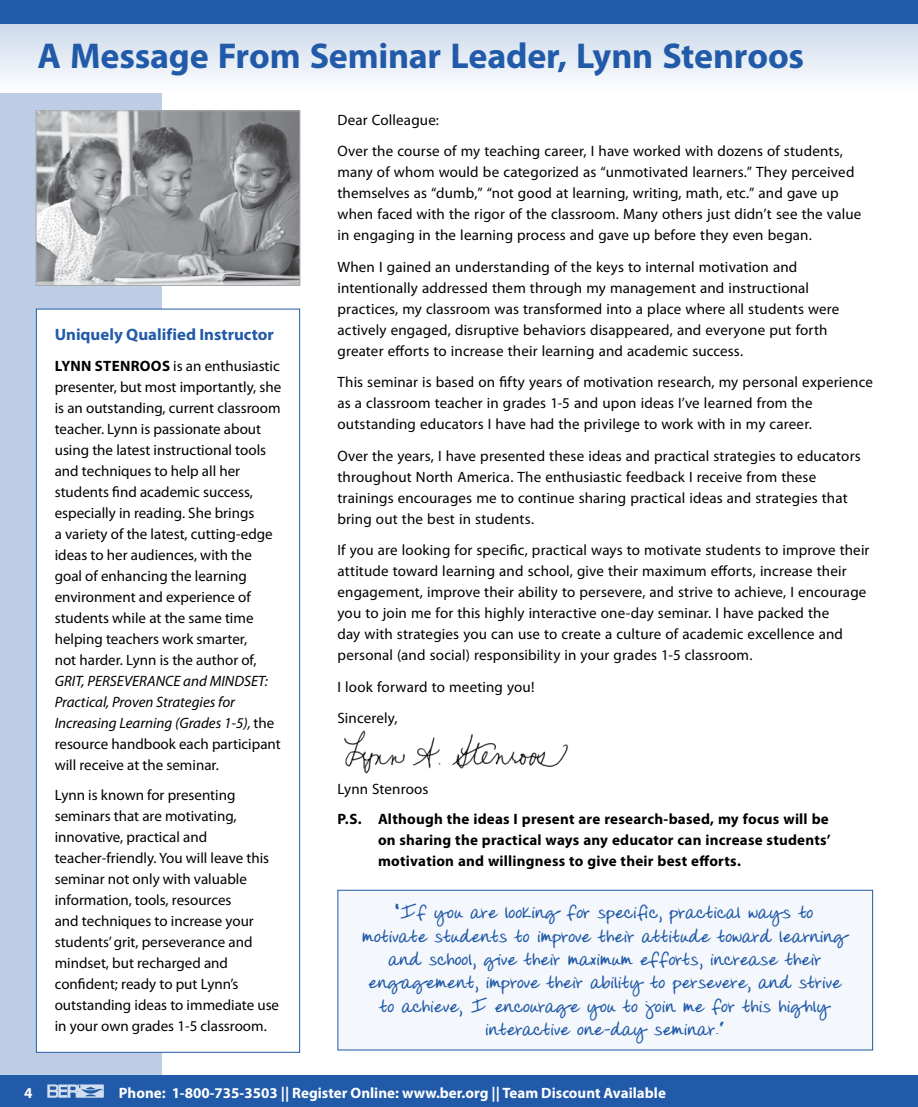
<style>
.page{position:relative;width:918px;height:1107px;background:#fff}
.page>*{position:absolute;margin:0;border:0;box-sizing:border-box;transform-origin:0 0}
.t1{font:700 36px "Myriad Pro";letter-spacing:-.005em;color:#215aa8}
.t2{font:700 19.5px/23.4px "Donnys Hand";letter-spacing:.005em;color:#215aa8;text-align:center}
.t3{font:700 16.5px "Myriad Pro";color:#215aa8}
.t4{font:15px/21px "Myriad Pro";letter-spacing:.005em;color:#000}
.t5{font:700 15px/21px "Myriad Pro";letter-spacing:.015em;color:#000}
.t6{font:italic 15px/21px "Myriad Pro";color:#000}
.t7{font:700 15px "Myriad Pro";color:#fff}
.s1{font-weight:700}
.s2{font-style:normal}
</style>
<div class="page">
<div style="left:0;top:0;width:162px;height:1107px;background:#bccde5"></div>
<div style="left:0;top:1076px;width:918px;height:31px;background:#215aa8"></div>
<svg style="left:47px;top:1084px;width:57px;height:14px"></svg>
<svg style="left:0;top:24px;width:918px;height:68px"></svg>
<div style="left:0;top:0;width:918px;height:24px;background:#215aa8"></div>
<img style="left:344px;top:730px;width:225px;height:44px">
<div style="left:36px;top:309px;width:264px;height:743px;background:#fff"></div>
<div style="left:36px;top:309px;width:264px;height:744px;border:1px solid #215aa8"></div>
<div style="left:338px;top:890px;width:535px;height:160px;background:#f4f7fb"></div>
<div style="left:338px;top:890px;width:535px;height:160px;border:1px solid #215aa8"></div>
<img style="left:38px;top:113px;width:260px;height:171px">
<div style="left:36px;top:111px;width:264px;height:175px;border:1px solid #a7a9ac"></div>
<h1 class="t1" style="left:38px;top:32px;width:768px">A Message From Seminar Leader, Lynn Stenroos</h1>
<p class="t3" style="left:55px;top:324px;width:221px">Uniquely Qualified Instructor</p>
<p class="t4" style="left:55px;top:356px;width:228px"><span class="s1">LYNN STENROOS</span> is an enthusiastic presenter, but most importantly, she is an outstanding, current classroom teacher. Lynn is passionate about using the latest instructional tools and techniques to help all her students find academic success, especially in reading. She brings<br>a variety of the latest, cutting‑edge ideas to her audiences, with the goal of enhancing the learning environment and experience of students while at the same time helping teachers work smarter,<br>not harder. Lynn is the author of,</p>
<p class="t6" style="left:55px;top:671px;width:228px">GRIT, PERSEVERANCE and MINDSET:<br>Practical, Proven Strategies for Increasing Learning (Grades 1-5), <span class="s2">the resource handbook each participant will receive at the seminar.</span></p>
<p class="t4" style="left:55px;top:785px;width:226px">Lynn is known for presenting seminars that are motivating, innovative, practical and teacher‑friendly. You will leave this seminar not only with valuable information, tools, resources<br>and techniques to increase your students’ grit, perseverance and mindset, but recharged and confident; ready to put Lynn’s outstanding ideas to immediate use in your own grades 1-5 classroom.</p>
<p class="t4" style="left:338px;top:104px;width:507px;line-height:31.5px">Dear Colleague:<br>Over the course of my teaching career, I have worked with dozens of students,</p>
<p class="t4" style="left:338px;top:162px;width:525px">many of whom would be categorized as “unmotivated learners.” They perceived themselves as “dumb,” “not good at learning, writing, math, etc.” and gave up when faced with the rigor of the classroom. Many others just didn’t see the value in engaging in the learning process and gave up before they even began.</p>
<p class="t4" style="left:338px;top:256px;width:503px">When I gained an understanding of the keys to internal motivation and intentionally addressed them through my management and instructional practices, my classroom was transformed into a place where all students were actively engaged, disruptive behaviors disappeared, and everyone put forth greater efforts to increase their learning and academic success.</p>
<p class="t4" style="left:338px;top:372px;width:537px">This seminar is based on fifty years of motivation research, my personal experience as a classroom teacher in grades 1-5 and upon ideas I’ve learned from the outstanding educators I have had the privilege to work with in my career.</p>
<p class="t4" style="left:338px;top:445px;width:525px">Over the years, I have presented these ideas and practical strategies to educators throughout North America. The enthusiastic feedback I receive from these trainings encourages me to continue sharing practical ideas and strategies that bring out the best in students.</p>
<p class="t4" style="left:338px;top:540px;width:534px">If you are looking for specific, practical ways to motivate students to improve their attitude toward learning and school, give their maximum efforts, increase their engagement, improve their ability to persevere, and strive to achieve, I encourage you to join me for this highly interactive one-day seminar. I have packed the<br>day with strategies you can use to create a culture of academic excellence and personal (and social) responsibility in your grades 1-5 classroom.</p>
<p class="t4" style="left:338px;top:671px;width:199px;line-height:31.5px">I look forward to meeting you!<br>Sincerely,</p>
<p class="t4" style="left:338px;top:778px;width:92px">Lynn Stenroos</p>
<p class="t5" style="left:378px;top:808px;width:454px;text-indent:-40px">P.S. Although the ideas I present are research-based, my focus will be on sharing the practical ways any educator can increase students’ motivation and willingness to give their best efforts.</p>
<p class="t2" style="left:362px;top:902px;width:486px">“If you are looking for specific, practical ways to motivate students to improve their attitude toward learning and school, give their maximum efforts, increase their engagement, improve their ability to persevere, and strive to achieve, I encourage you to join me for this highly interactive one-day seminar.”</p>
<p class="t7" style="left:24px;top:1083px;width:10px">4</p>
<p class="t7" style="left:119px;top:1083px;width:549px">Phone: 1-800-735-3503 || Register Online: www.ber.org || Team Discount Available</p>
</div>
